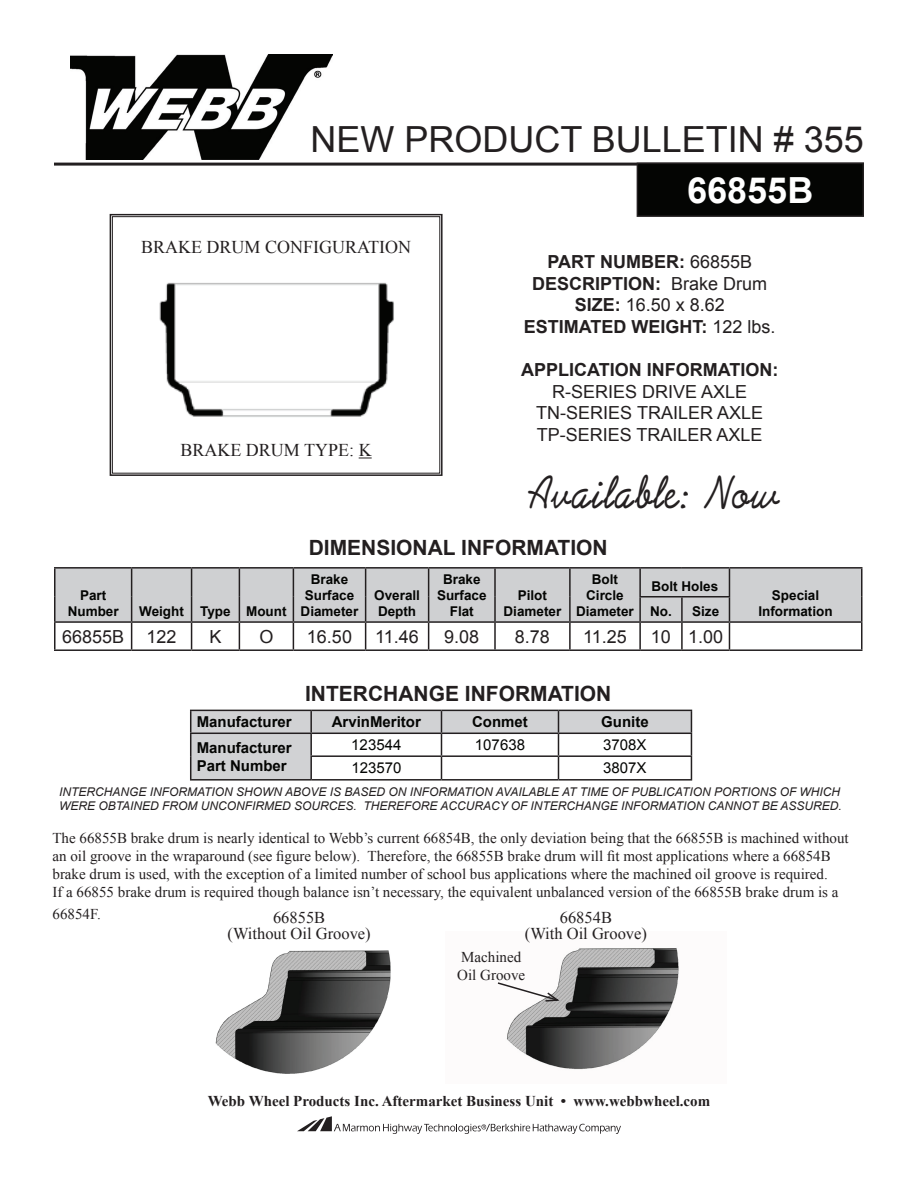
<style>
.page{position:relative;width:918px;height:1188px;background:#fff}
.page>*{position:absolute;margin:0;border:0;box-sizing:border-box;transform-origin:0 0}
.t1{font:45px "Arizona";letter-spacing:.05em;color:#231f20;scale:.88 1}
.t2{font:36px "Arial";color:#231f20}
.t3{font:700 36px "Arial";color:#fff}
.t4{font:700 21px "Arial";color:#231f20}
.t5{font:700 18px/21.6px "Arial";color:#231f20;text-align:center}
.t6{font:18px/21.6px "Arial";color:#231f20;text-align:center}
.t7{font:18px "Times New Roman";color:#231f20}
.t8{font:16.5px/16.5px "Times New Roman";color:#231f20;text-align:center}
.t9{font:15px/18px "Times New Roman";color:#231f20}
.t10{font:700 15px "Times New Roman";color:#231f20}
.t11{font:700 15px/18px "Arial";color:#040503}
.t12{font:15px "Arial";color:#040503}
.t13{font:700 13.5px/16.2px "Arial";color:#040503;text-align:center}
.t14{font:italic 12px/14.4px "Arial";color:#231f20}
.s1{font-weight:400}
</style>
<div class="page">
<img style="left:70px;top:54px;width:263px;height:105px">
<hr style="left:54px;top:163px;width:810px;height:3px;background:#231f20">
<div style="left:637px;top:163px;width:226px;height:53px;background:#040503"></div>
<div style="left:637px;top:163px;width:227px;height:54px;border:2px solid #231f20"></div>
<hr style="left:640px;top:567px;width:42px;height:2px;background:#231f20">
<hr style="left:682px;top:567px;width:47px;height:2px;background:#231f20">
<hr style="left:729px;top:567px;width:134px;height:2px;background:#231f20">
<hr style="left:54px;top:623px;width:2px;height:26px;background:#231f20">
<hr style="left:729px;top:621px;width:134px;height:2px;background:#231f20">
<svg style="left:55px;top:568px;width:807px;height:81px"></svg>
<hr style="left:54px;top:649px;width:78px;height:2px;background:#231f20">
<hr style="left:132px;top:649px;width:60px;height:2px;background:#231f20">
<hr style="left:192px;top:649px;width:47px;height:2px;background:#231f20">
<hr style="left:239px;top:649px;width:54px;height:2px;background:#231f20">
<hr style="left:293px;top:649px;width:73px;height:2px;background:#231f20">
<hr style="left:366px;top:649px;width:63px;height:2px;background:#231f20">
<hr style="left:429px;top:649px;width:66px;height:2px;background:#231f20">
<hr style="left:495px;top:649px;width:75px;height:2px;background:#231f20">
<hr style="left:570px;top:649px;width:70px;height:2px;background:#231f20">
<hr style="left:640px;top:649px;width:42px;height:2px;background:#231f20">
<hr style="left:682px;top:649px;width:47px;height:2px;background:#231f20">
<hr style="left:729px;top:649px;width:134px;height:2px;background:#231f20">
<hr style="left:54px;top:567px;width:78px;height:2px;background:#231f20">
<hr style="left:54px;top:569px;width:2px;height:28px;background:#231f20">
<hr style="left:132px;top:567px;width:60px;height:2px;background:#231f20">
<hr style="left:192px;top:567px;width:47px;height:2px;background:#231f20">
<hr style="left:239px;top:567px;width:54px;height:2px;background:#231f20">
<hr style="left:293px;top:567px;width:73px;height:2px;background:#231f20">
<hr style="left:366px;top:567px;width:63px;height:2px;background:#231f20">
<hr style="left:429px;top:567px;width:66px;height:2px;background:#231f20">
<hr style="left:495px;top:567px;width:75px;height:2px;background:#231f20">
<hr style="left:54px;top:597px;width:2px;height:24px;background:#231f20">
<hr style="left:54px;top:621px;width:78px;height:2px;background:#231f20">
<hr style="left:132px;top:621px;width:60px;height:2px;background:#231f20">
<hr style="left:192px;top:621px;width:47px;height:2px;background:#231f20">
<hr style="left:239px;top:621px;width:54px;height:2px;background:#231f20">
<hr style="left:293px;top:621px;width:73px;height:2px;background:#231f20">
<hr style="left:366px;top:621px;width:63px;height:2px;background:#231f20">
<hr style="left:429px;top:621px;width:66px;height:2px;background:#231f20">
<hr style="left:495px;top:621px;width:75px;height:2px;background:#231f20">
<hr style="left:570px;top:567px;width:70px;height:2px;background:#231f20">
<hr style="left:639px;top:569px;width:2px;height:27px;background:#231f20">
<hr style="left:639px;top:598px;width:2px;height:23px;background:#231f20">
<hr style="left:570px;top:621px;width:70px;height:2px;background:#231f20">
<svg style="left:190px;top:710px;width:502px;height:69px"></svg>
<hr style="left:190px;top:779px;width:121px;height:2px;background:#231f20">
<hr style="left:311px;top:779px;width:130px;height:2px;background:#231f20">
<hr style="left:441px;top:779px;width:117px;height:2px;background:#231f20">
<hr style="left:558px;top:779px;width:134px;height:2px;background:#231f20">
<svg style="left:297px;top:1116px;width:324px;height:18px"></svg>
<svg style="left:109px;top:213px;width:334px;height:263px"></svg>
<div style="left:112px;top:216px;width:328px;height:257px;border:1px solid #231f20"></div>
<svg style="left:359px;top:458px;width:13px;height:1px"></svg>
<img style="left:506px;top:948px;width:173px;height:122px">
<img style="left:215px;top:950px;width:176px;height:124px">
<svg style="left:497px;top:981px;width:65px;height:22px"></svg>
<h2 class="t2" style="left:311px;top:116px;width:555px">NEW PRODUCT BULLETIN # 355</h2>
<h2 class="t3" style="left:687px;top:166px;width:128px">66855B</h2>
<p class="t7" style="left:141px;top:235px;width:272px">BRAKE DRUM CONFIGURATION</p>
<p class="t7" style="left:180px;top:438px;width:193px">BRAKE DRUM TYPE: K</p>
<p class="t5" style="left:524px;top:252px;width:253px">PART NUMBER: <span class="s1">66855B<br></span>DESCRIPTION: <span class="s1">Brake Drum<br></span>SIZE: <span class="s1">16.50 x 8.62<br></span>ESTIMATED WEIGHT: <span class="s1">122 lbs.</span></p>
<p class="t5" style="left:521px;top:360px;width:259px">APPLICATION INFORMATION:</p>
<p class="t6" style="left:536px;top:381px;width:228px">R-SERIES DRIVE AXLE<br>TN-SERIES TRAILER AXLE<br>TP-SERIES TRAILER AXLE</p>
<h1 class="t1" style="left:529px;top:468px;width:286px">Available: Now</h1>
<p class="t13" style="left:68px;top:587px;width:53px">Part<br>Number</p>
<p class="t13" style="left:139px;top:604px;width:149px">Weight Type Mount</p>
<h3 class="t4" style="left:309px;top:534px;width:301px">DIMENSIONAL INFORMATION</h3>
<p class="t13" style="left:301px;top:571px;width:59px">Brake<br>Surface<br>Diameter</p>
<p class="t13" style="left:374px;top:587px;width:47px;text-align:left">Overall<br>Depth</p>
<p class="t13" style="left:437px;top:571px;width:51px">Brake<br>Surface<br>Flat</p>
<p class="t13" style="left:504px;top:587px;width:59px">Pilot<br>Diameter</p>
<p class="t13" style="left:576px;top:571px;width:59px">Bolt<br>Circle<br>Diameter</p>
<p class="t13" style="left:651px;top:578px;width:68px">Bolt Holes</p>
<p class="t13" style="left:772px;top:587px;width:49px">Special</p>
<p class="t13" style="left:650px;top:604px;width:71px">No. Size</p>
<p class="t13" style="left:758px;top:604px;width:76px">Information</p>
<p class="t6" style="left:62px;top:626px;width:116px">66855B 122</p>
<p class="t6" style="left:209px;top:626px;width:14px">K</p>
<p class="t6" style="left:259px;top:626px;width:16px">O</p>
<p class="t6" style="left:307px;top:626px;width:47px">16.50</p>
<p class="t6" style="left:375px;top:626px;width:45px">11.46</p>
<p class="t6" style="left:444px;top:626px;width:37px">9.08</p>
<p class="t6" style="left:515px;top:626px;width:37px">8.78</p>
<p class="t6" style="left:583px;top:626px;width:45px">11.25</p>
<p class="t6" style="left:651px;top:626px;width:74px">10 1.00</p>
<h3 class="t4" style="left:305px;top:680px;width:308px">INTERCHANGE INFORMATION</h3>
<p class="t11" style="left:197px;top:714px;width:97px">Manufacturer</p>
<p class="t11" style="left:332px;top:714px;width:91px">ArvinMeritor</p>
<p class="t11" style="left:472px;top:714px;width:57px">Conmet</p>
<p class="t11" style="left:601px;top:714px;width:49px">Gunite</p>
<p class="t11" style="left:197px;top:739px;width:97px">Manufacturer<br>Part Number</p>
<p class="t12" style="left:351px;top:735px;width:52px">123544</p>
<p class="t12" style="left:475px;top:735px;width:52px">107638</p>
<p class="t12" style="left:603px;top:735px;width:45px">3708X</p>
<p class="t12" style="left:351px;top:758px;width:52px">123570</p>
<p class="t12" style="left:603px;top:758px;width:45px">3807X</p>
<p class="t14" style="left:59px;top:784px;width:784px">INTERCHANGE INFORMATION SHOWN ABOVE IS BASED ON INFORMATION AVAILABLE AT TIME OF PUBLICATION PORTIONS OF WHICH<br>WERE OBTAINED FROM UNCONFIRMED SOURCES. THEREFORE ACCURACY OF INTERCHANGE INFORMATION CANNOT BE ASSURED.</p>
<p class="t9" style="left:52px;top:829px;width:798px">The 66855B brake drum is nearly identical to Webb’s current 66854B, the only deviation being that the 66855B is machined without an oil groove in the wraparound (see figure below). Therefore, the 66855B brake drum will fit most applications where a 66854B brake drum is used, with the exception of a limited number of school bus applications where the machined oil groove is required.<br>If a 66855 brake drum is required though balance isn’t necessary, the equivalent unbalanced version of the 66855B brake drum is a</p>
<p class="t9" style="left:52px;top:905px;width:50px">66854F.</p>
<p class="t8" style="left:228px;top:909px;width:145px">66855B<br>(Without Oil Groove)</p>
<p class="t8" style="left:525px;top:909px;width:124px">66854B<br>(With Oil Groove)</p>
<p class="t9" style="left:457px;top:948px;width:69px">Machined<br>Oil Groove</p>
<p class="t10" style="left:208px;top:1090px;width:504px">Webb Wheel Products Inc. Aftermarket Business Unit • www.webbwheel.com</p>
</div>
